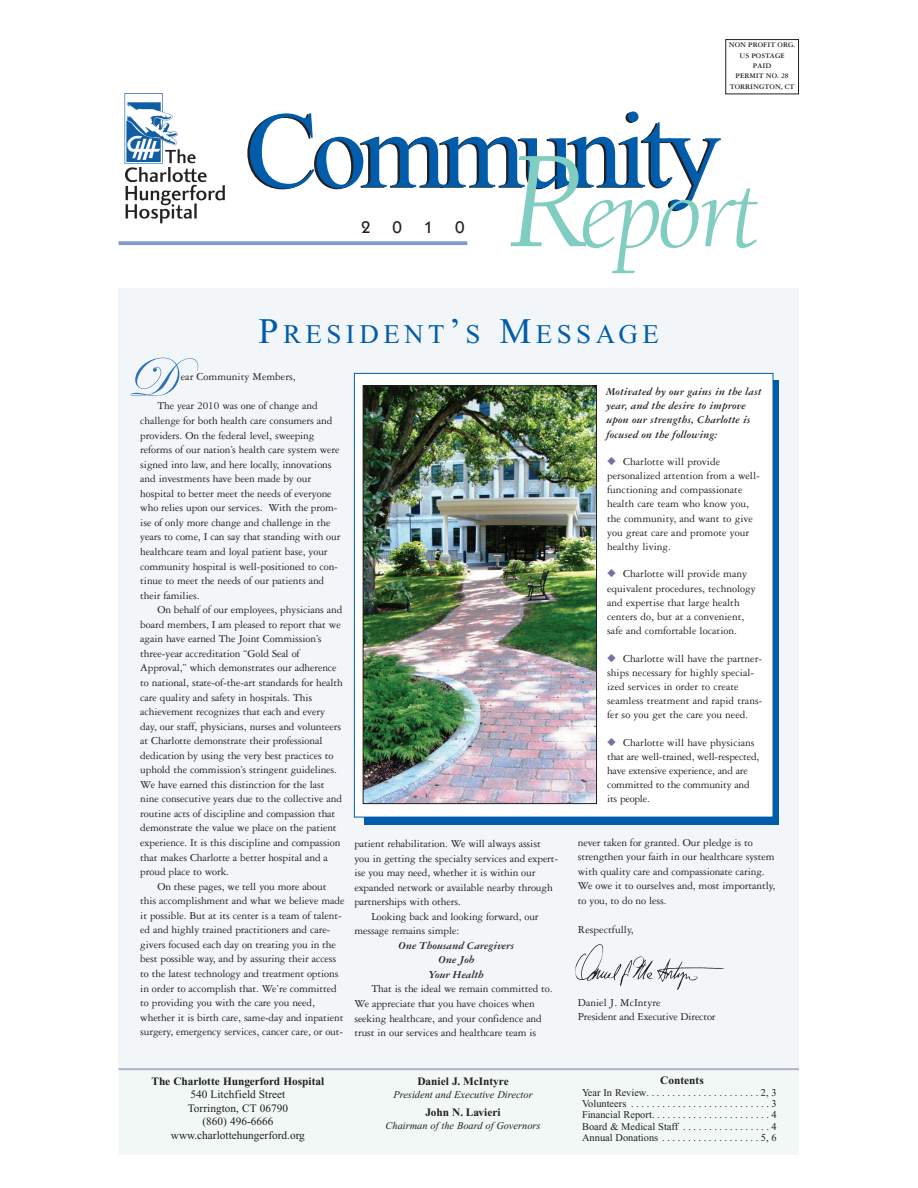
<style>
.page{position:relative;width:918px;height:1188px;background:#fff}
.page>*{position:absolute;margin:0;border:0;box-sizing:border-box;transform-origin:0 0}
.t1{font:108.6px "Times New Roman";letter-spacing:-.05em;color:#015dab}
.t2{font:italic 103.95px "Berkeley";letter-spacing:-.05em;color:#81cdc1}
.t3{font:56.7px "Edwardian Script ITC";color:#2f71b7}
.t4{font:27px "Times New Roman";letter-spacing:.165em;color:#015dab}
.t5{font:500 16.95px "Itc Kabel";color:#231f20}
.t6{font:11.4px/14.5px "Garamond Three";letter-spacing:-.01em;color:#231f20}
.t7{font:italic 700 11.4px/14.2px "Garamond Three";color:#231f20;text-align:center}
.t8{font:11.4px/13.6px "Times New Roman";color:#231f20;text-align:center}
.t9{font:700 11.4px "Times New Roman";color:#231f20}
.t10{font:10.35px/11.4px "Times New Roman";color:#231f20;text-align:justify}
.t11{font:italic 10.35px "Times New Roman";color:#231f20}
.t12{font:700 7.5px/10.4px "Garamond Three";color:#231f20;text-align:center}
.s1{font-size:141.75px}
.s2{font-size:35.85px}
.s3{color:#7372a8}
</style>
<div class="page">
<div style="left:119px;top:288px;width:680px;height:780px;background:#f2f6f8"></div>
<div style="left:364px;top:380px;width:415px;height:445px;background:#015dab"></div>
<div style="left:119px;top:1069px;width:680px;height:85px;background:#f1f8f5"></div>
<img style="left:124px;top:94px;width:101px;height:130px">
<svg style="left:119px;top:241px;width:348px;height:4px"></svg>
<hr style="left:119px;top:1068px;width:680px;height:2px;background:#adadce">
<div style="left:725px;top:39px;width:74px;height:55px;border:1px solid #231f20"></div>
<img style="left:575px;top:944px;width:149px;height:46px">
<div style="left:354px;top:373px;width:419px;height:444px;background:#fff"></div>
<img style="left:365px;top:388px;width:230px;height:414px">
<div style="left:363px;top:386px;width:234px;height:418px;border:1px solid #231f20"></div>
<p class="t12" style="left:729px;top:40px;width:68px">NON PROFIT ORG.<br>US POSTAGE<br>PAID<br>PERMIT NO. 28<br>TORRINGTON, CT</p>
<h1 class="t1" style="left:246px;top:112px;width:477px">Community</h1>
<h3 class="t5" style="left:361px;top:221px;width:11px">2</h3>
<h3 class="t5" style="left:392px;top:221px;width:11px">0</h3>
<h3 class="t5" style="left:424px;top:221px;width:11px">1</h3>
<h3 class="t5" style="left:455px;top:221px;width:11px">0</h3>
<h2 class="t2" style="left:507px;top:173px;width:254px"><span class="s1">R</span>eport</h2>
<h3 class="t4" style="left:259px;top:324px;width:402px"><span class="s2">P</span>RESIDENT<span class="s2">’</span>S <span class="s2">M</span>ESSAGE</h3>
<h3 class="t3" style="left:127px;top:342px;width:50px">D</h3>
<p class="t6" style="left:181px;top:371px;width:116px">ear Community Members,</p>
<p class="t6" style="left:140px;top:400px;width:202px;text-indent:17px">The year 2010 was one of change and challenge for both health care consumers and providers. On the federal level, sweeping reforms of our nation’s health care system were signed into law, and here locally, innovations and investments have been made by our hospital to better meet the needs of everyone who relies upon our services. With the prom&shy;ise of only more change and challenge in the years to come, I can say that standing with our healthcare team and loyal patient base, your community hospital is well-positioned to con&shy;tinue to meet the needs of our patients and their families.</p>
<p class="t6" style="left:140px;top:603px;width:204px;text-indent:17px">On behalf of our employees, physicians and board members, I am pleased to report that we again have earned The Joint Commission’s three-year accreditation “Gold Seal of Approval,” which demonstrates our adherence to national, state-of-the-art standards for health care quality and safety in hospitals. This achievement recognizes that each and every day, our staff, physicians, nurses and volunteers at Charlotte demonstrate their professional dedication by using the very best practices to uphold the commission’s stringent guidelines.<br>We have earned this distinction for the last nine consecutive years due to the collective and routine acts of discipline and compassion that demonstrate the value we place on the patient experience. It is this discipline and compassion that makes Charlotte a better hospital and a proud place to work.</p>
<p class="t6" style="left:140px;top:880px;width:206px;text-indent:17px">On these pages, we tell you more about this accomplishment and what we believe made it possible. But at its center is a team of talent&shy;ed and highly trained practitioners and care&shy;givers focused each day on treating you in the best possible way, and by assuring their access to the latest technology and treatment options in order to accomplish that. We’re committed to providing you with the care you need, whether it is birth care, same-day and inpatient surgery, emergency services, cancer care, or out-</p>
<p class="t6" style="left:354px;top:837px;width:188px">patient rehabilitation. We will always assist</p>
<p class="t6" style="left:354px;top:852px;width:206px">you in getting the specialty services and expert-</p>
<p class="t6" style="left:354px;top:866px;width:183px">ise you may need, whether it is within our</p>
<p class="t6" style="left:354px;top:881px;width:200px">expanded network or available nearby through</p>
<p class="t6" style="left:354px;top:895px;width:108px">partnerships with others.</p>
<p class="t6" style="left:371px;top:910px;width:169px">Looking back and looking forward, our</p>
<p class="t6" style="left:354px;top:925px;width:106px">message remains simple:</p>
<p class="t7" style="left:398px;top:939px;width:117px">One Thousand Caregivers<br>One Job<br>Your Health</p>
<p class="t6" style="left:354px;top:983px;width:200px;text-indent:17px">That is the ideal we remain committed to.<br>We appreciate that you have choices when seeking healthcare, and your confidence and trust in our services and healthcare team is</p>
<p class="t9" style="left:151px;top:1077px;width:174px">The Charlotte Hungerford Hospital</p>
<p class="t8" style="left:171px;top:1089px;width:136px">540 Litchfield Street<br>Torrington, CT 06790<br>(860) 496-6666 www.charlottehungerford.org</p>
<p class="t9" style="left:417px;top:1077px;width:93px">Daniel J. McIntyre</p>
<p class="t11" style="left:393px;top:1090px;width:141px">President and Executive Director</p>
<p class="t9" style="left:425px;top:1109px;width:77px">John N. Lavieri</p>
<p class="t11" style="left:386px;top:1122px;width:156px">Chairman of the Board of Governors</p>
<p class="t7" style="left:606px;top:385px;width:157px;text-align:left">Motivated by our gains in the last year, and the desire to improve upon our strengths, Charlotte is focused on the following:</p>
<p class="t6" style="left:607px;top:455px;width:154px"><span class="s3">◆</span> Charlotte will provide personalized attention from a well&shy;functioning and compassionate health care team who know you, the community, and want to give you great care and promote your healthy living.</p>
<p class="t6" style="left:607px;top:568px;width:150px;line-height:14.1px"><span class="s3">◆</span> Charlotte will provide many equivalent procedures, technology and expertise that large health centers do, but at a convenient, safe and comfortable location.</p>
<p class="t6" style="left:607px;top:652px;width:157px;line-height:14.1px"><span class="s3">◆</span> Charlotte will have the partner&shy;ships necessary for highly special&shy;ized services in order to create seamless treatment and rapid trans&shy;fer so you get the care you need.</p>
<p class="t6" style="left:607px;top:736px;width:154px;line-height:14.1px"><span class="s3">◆</span> Charlotte will have physicians that are well-trained, well-respected, have extensive experience, and are committed to the community and its people.</p>
<p class="t6" style="left:578px;top:836px;width:199px">never taken for granted. Our pledge is to strengthen your faith in our healthcare system with quality care and compassionate caring.<br>We owe it to ourselves and, most importantly, to you, to do no less.</p>
<p class="t6" style="left:578px;top:923px;width:57px">Respectfully,</p>
<p class="t6" style="left:578px;top:996px;width:139px">Daniel J. McIntyre<br>President and Executive Director</p>
<p class="t9" style="left:660px;top:1077px;width:45px">Contents</p>
<p class="t10" style="left:582px;top:1088px;width:196px">Year In Review. . . . . . . . . . . . . . . . . . . . . . 2, 3<br>Volunteers . . . . . . . . . . . . . . . . . . . . . . . . . . . 3<br>Financial Report. . . . . . . . . . . . . . . . . . . . . . . 4<br>Board &amp; Medical Staff . . . . . . . . . . . . . . . . . 4<br>Annual Donations . . . . . . . . . . . . . . . . . . . 5, 6</p>
</div>
